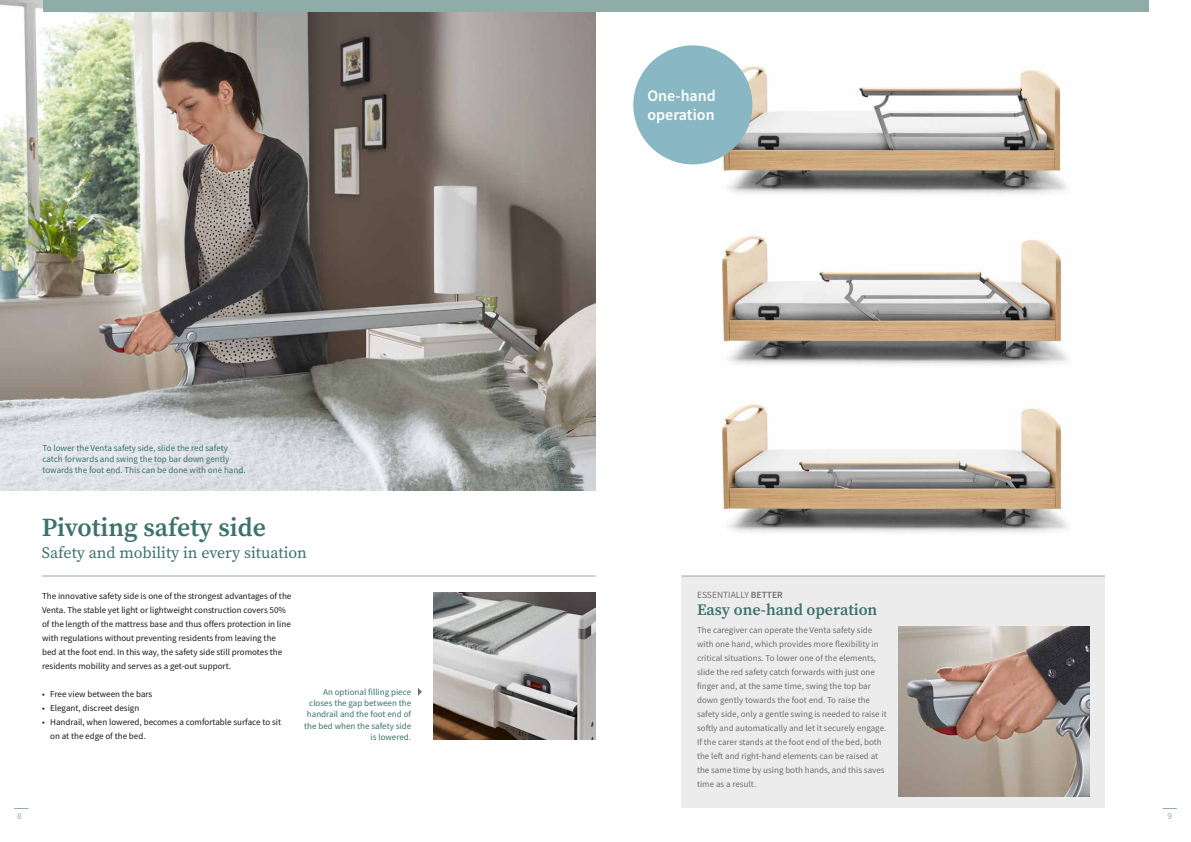
<style>
.page{position:relative;width:1191px;height:842px;background:#fff}
.page>*{position:absolute;margin:0;border:0;box-sizing:border-box;transform-origin:0 0}
.t1{font:600 26px "Source Serif Pro";color:#3c726c}
.t2{font:16px "Source Serif Pro";color:#3c726c}
.t3{font:600 16px "Source Serif Pro";color:#3c726c}
.t4{font:600 16px/19.2px "Source Sans Pro";color:#fff}
.t5{font:9.5px "Source Sans Pro";color:#6f6f6e}
.t6{font:9px/14px "Source Sans Pro";color:#6f6f6e}
.t7{font:9px/14px "Source Sans Pro";color:#1a1a18}
.t8{font:9px/11.3px "Source Sans Pro";color:#3c726c;text-align:right}
.t9{font:9px "Source Sans Pro";color:#8eada8}
.s1{font-weight:600}
</style>
<div class="page">
<svg style="left:1162px;top:808px;width:14px;height:1px"></svg>
<svg style="left:14px;top:808px;width:14px;height:1px"></svg>
<img style="left:0;top:0;width:595px;height:490px">
<hr style="left:42px;top:575px;width:553px;height:1px;background:#8eada8">
<img style="left:434px;top:592px;width:161px;height:148px">
<div style="left:43px;top:0;width:1105px;height:11px;background:#8eada8"></div>
<img style="left:676px;top:45px;width:391px;height:149px">
<img style="left:722px;top:235px;width:346px;height:130px">
<img style="left:722px;top:404px;width:346px;height:129px">
<div style="left:681px;top:576px;width:424px;height:232px;background:#ececec"></div>
<hr style="left:681px;top:575px;width:424px;height:1px;background:#8eada8">
<img style="left:899px;top:626px;width:190px;height:171px">
<svg style="left:418px;top:688px;width:4px;height:8px"></svg>
<div style="left:633px;top:45px;width:119px;height:119px;background:#89b8c4;border-radius:50%"></div>
<p class="t8" style="left:43px;top:442px;width:205px;text-align:left">To lower the Venta safety side, slide the red safety catch forwards and swing the top bar down gently towards the foot end. This can be done with one hand.</p>
<h1 class="t1" style="left:42px;top:509px;width:226px">Pivoting safety side</h1>
<h2 class="t2" style="left:42px;top:542px;width:267px">Safety and mobility in every situation</h2>
<p class="t7" style="left:42px;top:589px;width:251px">The innovative safety side is one of the strongest advantages of the Venta. The stable yet light or lightweight construction covers 50% of the length of the mattress base and thus offers protection in line with regulations without preventing residents from leaving the bed at the foot end. In this way, the safety side still promotes the residents mobility and serves as a get-out support.</p>
<p class="t7" style="left:42px;top:687px;width:112px">• Free view between the bars</p>
<p class="t7" style="left:42px;top:701px;width:99px">• Elegant, discreet design</p>
<p class="t7" style="left:50px;top:715px;width:232px;text-indent:-8px">• Handrail, when lowered, becomes a comfortable surface to sit on at the edge of the bed.</p>
<p class="t8" style="left:304px;top:686px;width:108px">An optional filling piece closes the gap between the handrail and the foot end of the bed when the safety side is lowered.</p>
<h2 class="t4" style="left:647px;top:86px;width:70px">One-hand operation</h2>
<p class="t5" style="left:697px;top:589px;width:87px">ESSENTIALLY <span class="s1">BETTER</span></p>
<h2 class="t3" style="left:697px;top:599px;width:182px">Easy one-hand operation</h2>
<p class="t6" style="left:697px;top:623px;width:191px">The caregiver can operate the Venta safety side with one hand, which provides more flexibility in critical situations. To lower one of the elements, slide the red safety catch forwards with just one finger and, at the same time, swing the top bar down gently towards the foot end. To raise the safety side, only a gentle swing is needed to raise it softly and automatically and let it securely engage.<br>If the carer stands at the foot end of the bed, both the left and right-hand elements can be raised at the same time by using both hands, and this saves time as a result.</p>
<p class="t9" style="left:17px;top:811px;width:6px">8</p>
<p class="t9" style="left:1167px;top:811px;width:6px">9</p>
</div>
